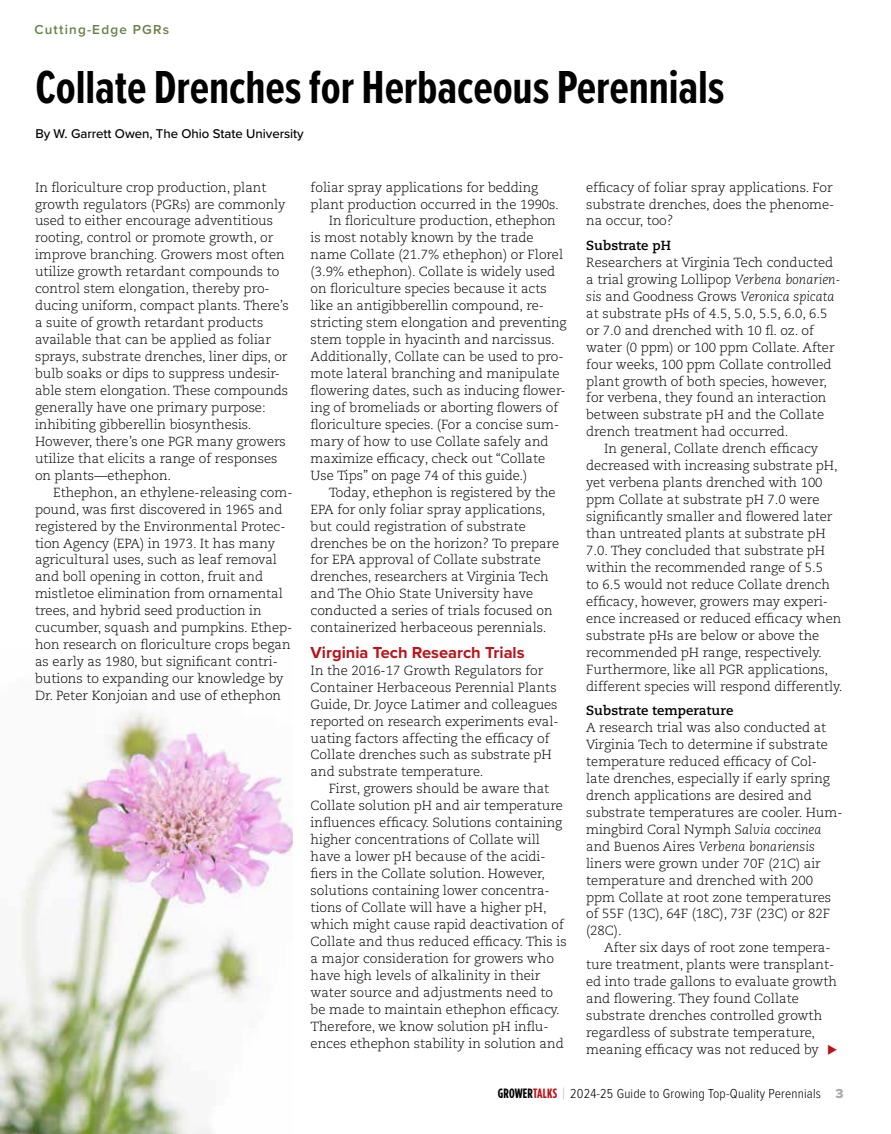
<style>
.page{position:relative;width:891px;height:1134px;background:#fff}
.page>*{position:absolute;margin:0;border:0;box-sizing:border-box;transform-origin:0 0}
.t1{font:700 48px "Proxima Nova Ex Cn";letter-spacing:-.005em;color:#000}
.t2{font:700 16.5px "Proxima Nova";color:#ba141a}
.t3{font:300 13.5px "Proxima Nova Cond";letter-spacing:.015em;color:#000}
.t4{font:600 13.5px "Proxima Nova";letter-spacing:.09em;color:#688147}
.t5{font:300 13.2px/17px "Caecilia LT Pro 45";letter-spacing:-.005em;color:#000}
.t6{font:italic 300 13.2px "Caecilia LT Pro 46";letter-spacing:.005em;color:#000}
.t7{font:500 13.2px "Proxima Nova";letter-spacing:-.005em;color:#000}
.t8{font:700 13.2px "Caecilia LT Pro 75";letter-spacing:.005em;color:#000}
.s1{font-family:"Caecilia LT Pro 46";font-style:italic}
.s2{font-family:"Caecilia LT Pro 45";font-style:normal}
.s3{font-family:"Gotham Condensed";font-weight:700}
.s4{font-family:"Gotham Condensed";font-weight:700;color:#ba141a}
.s5{font-family:"Gotham Condensed";font-weight:400;color:#bcbec0}
.s6{font-family:"Proxima Nova Extrabld";font-weight:400;color:#a7a9ac}
</style>
<div class="page">
<img style="left:0;top:712px;width:293px;height:422px">
<p class="t4" style="left:34px;top:20px;width:136px">Cutting-Edge PGRs</p>
<h1 class="t1" style="left:35px;top:52px;width:690px">Collate Drenches for Herbaceous Perennials</h1>
<p class="t7" style="left:35px;top:124px;width:270px">By W. Garrett Owen, The Ohio State University</p>
<p class="t5" style="left:35px;top:178px;width:255px">In floriculture crop production, plant growth regulators (PGRs) are commonly used to either encourage adventitious rooting, control or promote growth, or improve branching. Growers most often utilize growth retardant compounds to control stem elongation, thereby pro&shy;ducing uniform, compact plants. There’s a suite of growth retardant products available that can be applied as foliar sprays, substrate drenches, liner dips, or bulb soaks or dips to suppress undesir&shy;able stem elongation. These compounds generally have one primary purpose: inhibiting gibberellin biosynthesis.<br>However, there’s one PGR many growers utilize that elicits a range of responses on plants—ethephon.</p>
<p class="t5" style="left:35px;top:483px;width:259px;text-indent:18px">Ethephon, an ethylene-releasing com&shy;pound, was first discovered in 1965 and registered by the Environmental Protec&shy;tion Agency (EPA) in 1973. It has many agricultural uses, such as leaf removal and boll opening in cotton, fruit and mistletoe elimination from ornamental trees, and hybrid seed production in cucumber, squash and pumpkins. Ethep&shy;hon research on floriculture crops began as early as 1980, but significant contri&shy;butions to expanding our knowledge by Dr. Peter Konjoian and use of ethephon</p>
<p class="t5" style="left:311px;top:178px;width:229px">foliar spray applications for bedding</p>
<p class="t5" style="left:311px;top:195px;width:250px">plant production occurred in the 1990s.</p>
<p class="t5" style="left:329px;top:212px;width:229px">In floriculture production, ethephon</p>
<p class="t5" style="left:311px;top:229px;width:225px">is most notably known by the trade</p>
<p class="t5" style="left:311px;top:246px;width:254px">name Collate (21.7% ethephon) or Florel</p>
<p class="t5" style="left:311px;top:263px;width:246px">(3.9% ethephon). Collate is widely used</p>
<p class="t5" style="left:311px;top:280px;width:238px">on floriculture species because it acts</p>
<p class="t5" style="left:311px;top:297px;width:235px">like an antigibberellin compound, re-</p>
<p class="t5" style="left:311px;top:314px;width:257px">stricting stem elongation and preventing</p>
<p class="t5" style="left:311px;top:331px;width:246px">stem topple in hyacinth and narcissus.</p>
<p class="t5" style="left:311px;top:348px;width:254px">Additionally, Collate can be used to pro-</p>
<p class="t5" style="left:311px;top:365px;width:250px">mote lateral branching and manipulate</p>
<p class="t5" style="left:311px;top:382px;width:256px">flowering dates, such as inducing flower-</p>
<p class="t5" style="left:311px;top:399px;width:249px">ing of bromeliads or aborting flowers of</p>
<p class="t5" style="left:311px;top:416px;width:250px">floriculture species. (For a concise sum-</p>
<p class="t5" style="left:311px;top:433px;width:240px">mary of how to use Collate safely and</p>
<p class="t5" style="left:311px;top:450px;width:236px">maximize efficacy, check out “Collate</p>
<p class="t5" style="left:311px;top:466px;width:218px">Use Tips” on page 74 of this guide.)</p>
<p class="t5" style="left:329px;top:483px;width:229px">Today, ethephon is registered by the</p>
<p class="t5" style="left:311px;top:500px;width:236px">EPA for only foliar spray applications,</p>
<p class="t5" style="left:311px;top:517px;width:217px">but could registration of substrate</p>
<p class="t5" style="left:311px;top:534px;width:250px">drenches be on the horizon? To prepare</p>
<p class="t5" style="left:311px;top:551px;width:232px">for EPA approval of Collate substrate</p>
<p class="t5" style="left:311px;top:568px;width:239px">drenches, researchers at Virginia Tech</p>
<p class="t5" style="left:311px;top:585px;width:224px">and The Ohio State University have</p>
<p class="t5" style="left:311px;top:602px;width:243px">conducted a series of trials focused on</p>
<p class="t5" style="left:311px;top:619px;width:237px">containerized herbaceous perennials.</p>
<p class="t2" style="left:311px;top:640px;width:216px">Virginia Tech Research Trials</p>
<p class="t5" style="left:311px;top:661px;width:249px">In the 2016-17 Growth Regulators for Container Herbaceous Perennial Plants Guide, Dr. Joyce Latimer and colleagues reported on research experiments eval&shy;uating factors affecting the efficacy of Collate drenches such as substrate pH and substrate temperature.</p>
<p class="t5" style="left:311px;top:780px;width:258px;text-indent:18px">First, growers should be aware that Collate solution pH and air temperature influences efficacy. Solutions containing higher concentrations of Collate will have a lower pH because of the acidi&shy;fiers in the Collate solution. However, solutions containing lower concentra&shy;tions of Collate will have a higher pH, which might cause rapid deactivation of Collate and thus reduced efficacy. This is a major consideration for growers who have high levels of alkalinity in their water source and adjustments need to be made to maintain ethephon efficacy.<br>Therefore, we know solution pH influ&shy;ences ethephon stability in solution and</p>
<p class="t5" style="left:586px;top:178px;width:250px">efficacy of foliar spray applications. For substrate drenches, does the phenome&shy;na occur, too?</p>
<p class="t8" style="left:586px;top:236px;width:86px">Substrate pH</p>
<p class="t5" style="left:586px;top:254px;width:256px">Researchers at Virginia Tech conducted a trial growing Lollipop <span class="s1">Verbena bonarien-</span></p>
<p class="t6" style="left:586px;top:288px;width:250px">sis <span class="s2">and Goodness Grows</span> Veronica spicata</p>
<p class="t5" style="left:586px;top:304px;width:250px">at substrate pHs of 4.5, 5.0, 5.5, 6.0, 6.5 or 7.0 and drenched with 10 fl. oz. of water (0 ppm) or 100 ppm Collate. After four weeks, 100 ppm Collate controlled plant growth of both species, however, for verbena, they found an interaction between substrate pH and the Collate drench treatment had occurred.</p>
<p class="t5" style="left:586px;top:440px;width:258px;text-indent:18px">In general, Collate drench efficacy decreased with increasing substrate pH, yet verbena plants drenched with 100 ppm Collate at substrate pH 7.0 were significantly smaller and flowered later than untreated plants at substrate pH 7.0. They concluded that substrate pH within the recommended range of 5.5<br>to 6.5 would not reduce Collate drench efficacy, however, growers may experi&shy;ence increased or reduced efficacy when substrate pHs are below or above the recommended pH range, respectively.<br>Furthermore, like all PGR applications, different species will respond differently.</p>
<p class="t8" style="left:586px;top:701px;width:149px">Substrate temperature</p>
<p class="t5" style="left:586px;top:719px;width:258px">A research trial was also conducted at Virginia Tech to determine if substrate temperature reduced efficacy of Col&shy;late drenches, especially if early spring drench applications are desired and substrate temperatures are cooler. Hum&shy;mingbird Coral Nymph <span class="s1">Salvia coccinea</span></p>
<p class="t6" style="left:586px;top:838px;width:230px"><span class="s2">and Buenos Aires</span> Verbena bonariensis</p>
<p class="t5" style="left:586px;top:854px;width:247px">liners were grown under 70F (21C) air temperature and drenched with 200 ppm Collate at root zone temperatures of 55F (13C), 64F (18C), 73F (23C) or 82F (28C).</p>
<p class="t5" style="left:586px;top:939px;width:252px;text-indent:18px">After six days of root zone tempera&shy;ture treatment, plants were transplant&shy;ed into trade gallons to evaluate growth and flowering. They found Collate substrate drenches controlled growth regardless of substrate temperature, meaning efficacy was not reduced by</p>
<p class="t3" style="left:498px;top:1083px;width:347px"><span class="s3">GROWER</span><span class="s4">TALKS</span> <span class="s5">|</span> 2024-25 Guide to Growing Top-Quality Perennials <span class="s6">3</span></p>
</div>
